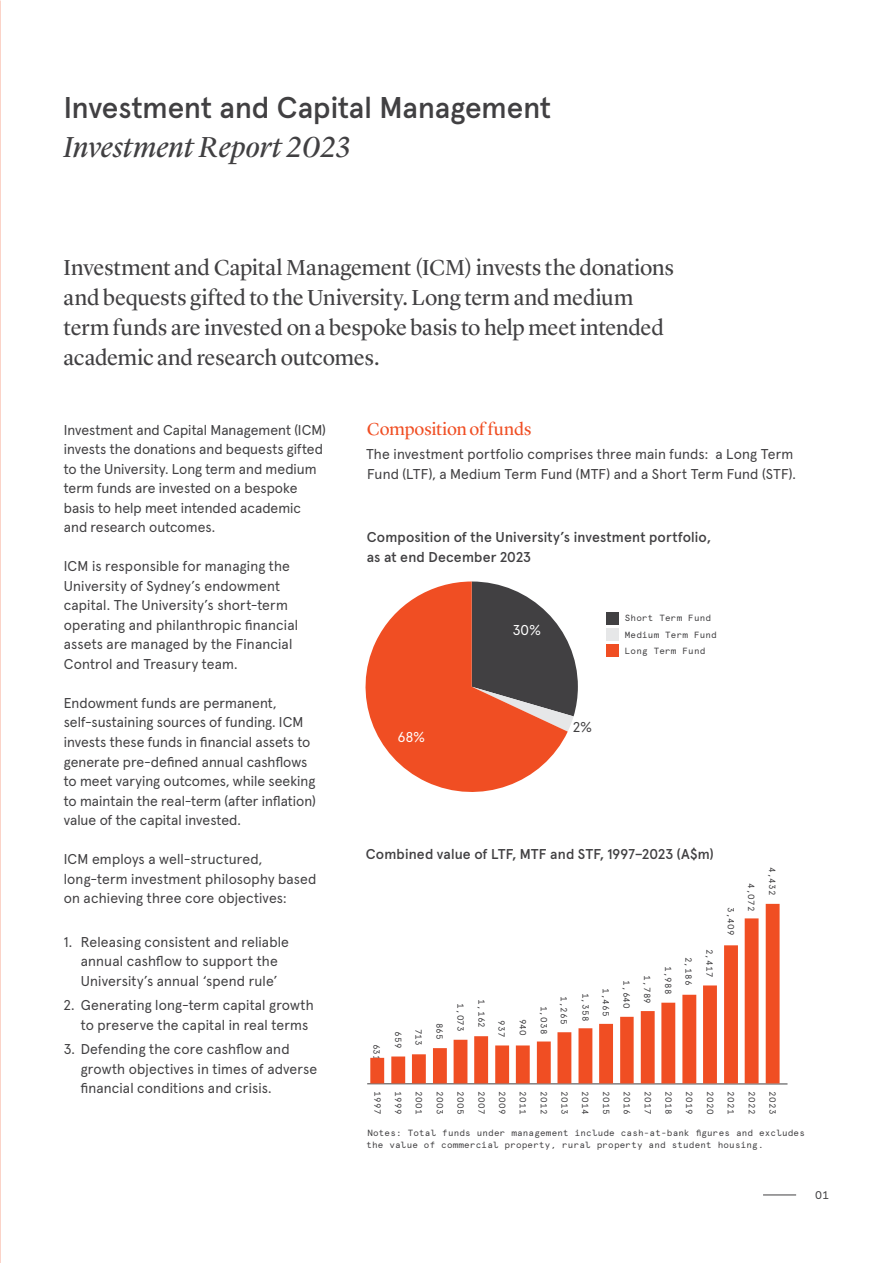
<style>
.page{position:relative;width:893px;height:1263px;background:#fff}
.page>*{position:absolute;margin:0;border:0;box-sizing:border-box;transform-origin:0 0}
.H1_Main_Heading_-_20{font:500 30px "Apercu Pro";letter-spacing:-.005em;color:#414042}
.H2_Secondary_Heading{font:italic 30px "Lyon Display LF";letter-spacing:.01em;color:#414042}
.H3_Intro_Text_-_15_2{font:22.5px/30px "Lyon Display LF";letter-spacing:-.005em;color:#414042}
.H4_Body_subheading{font:18px "Lyon Display LF";letter-spacing:-.01em;color:#f04e23}
.Body_Text_-_9_5_13pt{font:14.25px/19.5px "Apercu Pro";letter-spacing:.005em;color:#414042}
.H5_Body_subheading{font:500 14.25px/19.5px "Apercu Pro";letter-spacing:.01em;color:#414042}
.Body_Text_-_9_5_13pt-2{font:14.25px "Apercu Pro";color:#fff}
.t1{font:11.25px "Apercu Mono Pro";color:#414042}
.Process_Text_-_charc{font:9px/12px "Apercu Mono Pro";letter-spacing:.02em;color:#414042}
</style>
<div class="page">
<svg style="left:568px;top:642px;width:10px;height:88px"></svg>
<svg style="left:365px;top:581px;width:203px;height:211px;fill:#f04e23"></svg>
<div style="left:606px;top:612px;width:13px;height:12px;background:#414042"></div>
<div style="left:606px;top:628px;width:13px;height:13px;background:#e6e7e8"></div>
<div style="left:606px;top:644px;width:13px;height:13px;background:#f04e23"></div>
<hr style="left:367px;top:1083px;width:420px;height:1px;background:#414042">
<svg style="left:370px;top:904px;width:410px;height:179px"></svg>
<hr style="left:763px;top:1194px;width:33px;height:1px;background:#414042">
<p class="H1_Main_Heading_-_20" style="left:64px;top:84px;width:489px">Investment and Capital Management</p>
<p class="H2_Secondary_Heading" style="left:64px;top:124px;width:288px">Investment Report 2023</p>
<p class="H3_Intro_Text_-_15_2" style="left:64px;top:251px;width:612px">Investment and Capital Management (ICM) invests the donations and bequests gifted to the University. Long term and medium term funds are invested on a bespoke basis to help meet intended academic and research outcomes.</p>
<p class="Body_Text_-_9_5_13pt" style="left:64px;top:419px;width:264px">Investment and Capital Management (ICM) invests the donations and bequests gifted to the University. Long term and medium term funds are invested on a bespoke basis to help meet intended academic and research outcomes.</p>
<p class="Body_Text_-_9_5_13pt" style="left:64px;top:556px;width:236px">ICM is responsible for managing the University of Sydney’s endowment capital. The University’s short-term operating and philanthropic financial assets are managed by the Financial Control and Treasury team.</p>
<p class="Body_Text_-_9_5_13pt" style="left:64px;top:692px;width:253px">Endowment funds are permanent, self-sustaining sources of funding. ICM invests these funds in financial assets to generate pre-defined annual cashflows to meet varying outcomes, while seeking to maintain the real-term (after inflation) value of the capital invested.</p>
<p class="Body_Text_-_9_5_13pt" style="left:64px;top:848px;width:254px">ICM employs a well-structured, long‑term investment philosophy based on achieving three core objectives:</p>
<p class="Body_Text_-_9_5_13pt" style="left:64px;top:931px;width:227px;text-align:center">1. Releasing consistent and reliable annual cashflow to support the<br>University’s annual ‘spend rule’</p>
<p class="Body_Text_-_9_5_13pt" style="left:81px;top:994px;width:234px;text-indent:-17px">2. Generating long-term capital growth to preserve the capital in real terms</p>
<p class="Body_Text_-_9_5_13pt" style="left:81px;top:1038px;width:238px;text-indent:-17px">3. Defending the core cashflow and growth objectives in times of adverse financial conditions and crisis.</p>
<p class="H4_Body_subheading" style="left:367px;top:415px;width:166px">Composition of funds</p>
<p class="Body_Text_-_9_5_13pt" style="left:366px;top:443px;width:431px">The investment portfolio comprises three main funds: a Long Term<br>Fund (LTF), a Medium Term Fund (MTF) and a Short Term Fund (STF).</p>
<p class="H5_Body_subheading" style="left:367px;top:526px;width:345px">Composition of the University’s investment portfolio, as at end December 2023</p>
<p class="Body_Text_-_9_5_13pt-2" style="left:398px;top:726px;width:29px">68%</p>
<p class="Body_Text_-_9_5_13pt-2" style="left:513px;top:619px;width:30px">30%</p>
<p class="Body_Text_-_9_5_13pt" style="left:573px;top:716px;width:21px">2%</p>
<p class="Process_Text_-_charc" style="left:625px;top:611px;width:88px">Short Term Fund</p>
<p class="Process_Text_-_charc" style="left:625px;top:628px;width:93px">Medium Term Fund</p>
<p class="Process_Text_-_charc" style="left:625px;top:644px;width:82px">Long Term Fund</p>
<p class="H5_Body_subheading" style="left:366px;top:843px;width:349px">Combined value of LTF, MTF and STF, 1997–2023 (A$m)</p>
<p class="Process_Text_-_charc" style="left:383px;top:1043px;width:19px;rotate:90deg">631</p>
<p class="Process_Text_-_charc" style="left:405px;top:1031px;width:19px;rotate:90deg">659</p>
<p class="Process_Text_-_charc" style="left:425px;top:1028px;width:19px;rotate:90deg">713</p>
<p class="Process_Text_-_charc" style="left:446px;top:1022px;width:19px;rotate:90deg">865</p>
<p class="Process_Text_-_charc" style="left:467px;top:1003px;width:30px;rotate:90deg">1,073</p>
<p class="Process_Text_-_charc" style="left:488px;top:999px;width:30px;rotate:90deg">1,162</p>
<p class="Process_Text_-_charc" style="left:508px;top:1020px;width:19px;rotate:90deg">937</p>
<p class="Process_Text_-_charc" style="left:530px;top:1019px;width:19px;rotate:90deg">940</p>
<p class="Process_Text_-_charc" style="left:551px;top:1006px;width:30px;rotate:90deg">1,038</p>
<p class="Process_Text_-_charc" style="left:570px;top:996px;width:30px;rotate:90deg">1,265</p>
<p class="Process_Text_-_charc" style="left:592px;top:993px;width:30px;rotate:90deg">1,358</p>
<p class="Process_Text_-_charc" style="left:613px;top:988px;width:30px;rotate:90deg">1,465</p>
<p class="Process_Text_-_charc" style="left:633px;top:980px;width:30px;rotate:90deg">1,640</p>
<p class="Process_Text_-_charc" style="left:654px;top:975px;width:30px;rotate:90deg">1,789</p>
<p class="Process_Text_-_charc" style="left:675px;top:966px;width:30px;rotate:90deg">1,988</p>
<p class="Process_Text_-_charc" style="left:695px;top:956px;width:30px;rotate:90deg">2,186</p>
<p class="Process_Text_-_charc" style="left:716px;top:949px;width:30px;rotate:90deg">2,417</p>
<p class="Process_Text_-_charc" style="left:738px;top:907px;width:30px;rotate:90deg">3,409</p>
<p class="Process_Text_-_charc" style="left:758px;top:883px;width:30px;rotate:90deg">4,072</p>
<p class="Process_Text_-_charc" style="left:779px;top:867px;width:30px;rotate:90deg">4,432</p>
<p class="Process_Text_-_charc" style="left:384px;top:1091px;width:24px;rotate:90deg">1997</p>
<p class="Process_Text_-_charc" style="left:405px;top:1091px;width:24px;rotate:90deg">1999</p>
<p class="Process_Text_-_charc" style="left:426px;top:1091px;width:24px;rotate:90deg">2001</p>
<p class="Process_Text_-_charc" style="left:447px;top:1091px;width:24px;rotate:90deg">2003</p>
<p class="Process_Text_-_charc" style="left:467px;top:1091px;width:24px;rotate:90deg">2005</p>
<p class="Process_Text_-_charc" style="left:488px;top:1091px;width:24px;rotate:90deg">2007</p>
<p class="Process_Text_-_charc" style="left:509px;top:1091px;width:24px;rotate:90deg">2009</p>
<p class="Process_Text_-_charc" style="left:530px;top:1091px;width:24px;rotate:90deg">2011</p>
<p class="Process_Text_-_charc" style="left:551px;top:1091px;width:24px;rotate:90deg">2012</p>
<p class="Process_Text_-_charc" style="left:571px;top:1091px;width:24px;rotate:90deg">2013</p>
<p class="Process_Text_-_charc" style="left:592px;top:1091px;width:24px;rotate:90deg">2014</p>
<p class="Process_Text_-_charc" style="left:613px;top:1091px;width:24px;rotate:90deg">2015</p>
<p class="Process_Text_-_charc" style="left:634px;top:1091px;width:24px;rotate:90deg">2016</p>
<p class="Process_Text_-_charc" style="left:655px;top:1091px;width:24px;rotate:90deg">2017</p>
<p class="Process_Text_-_charc" style="left:675px;top:1091px;width:24px;rotate:90deg">2018</p>
<p class="Process_Text_-_charc" style="left:696px;top:1091px;width:24px;rotate:90deg">2019</p>
<p class="Process_Text_-_charc" style="left:717px;top:1091px;width:24px;rotate:90deg">2020</p>
<p class="Process_Text_-_charc" style="left:738px;top:1091px;width:24px;rotate:90deg">2021</p>
<p class="Process_Text_-_charc" style="left:758px;top:1091px;width:24px;rotate:90deg">2022</p>
<p class="Process_Text_-_charc" style="left:779px;top:1091px;width:24px;rotate:90deg">2023</p>
<p class="Process_Text_-_charc" style="left:366px;top:1126px;width:440px">Notes: Total funds under management include cash-at-bank figures and excludes the value of commercial property, rural property and student housing.</p>
<p class="t1" style="left:815px;top:1187px;width:16px">01</p>
</div>
